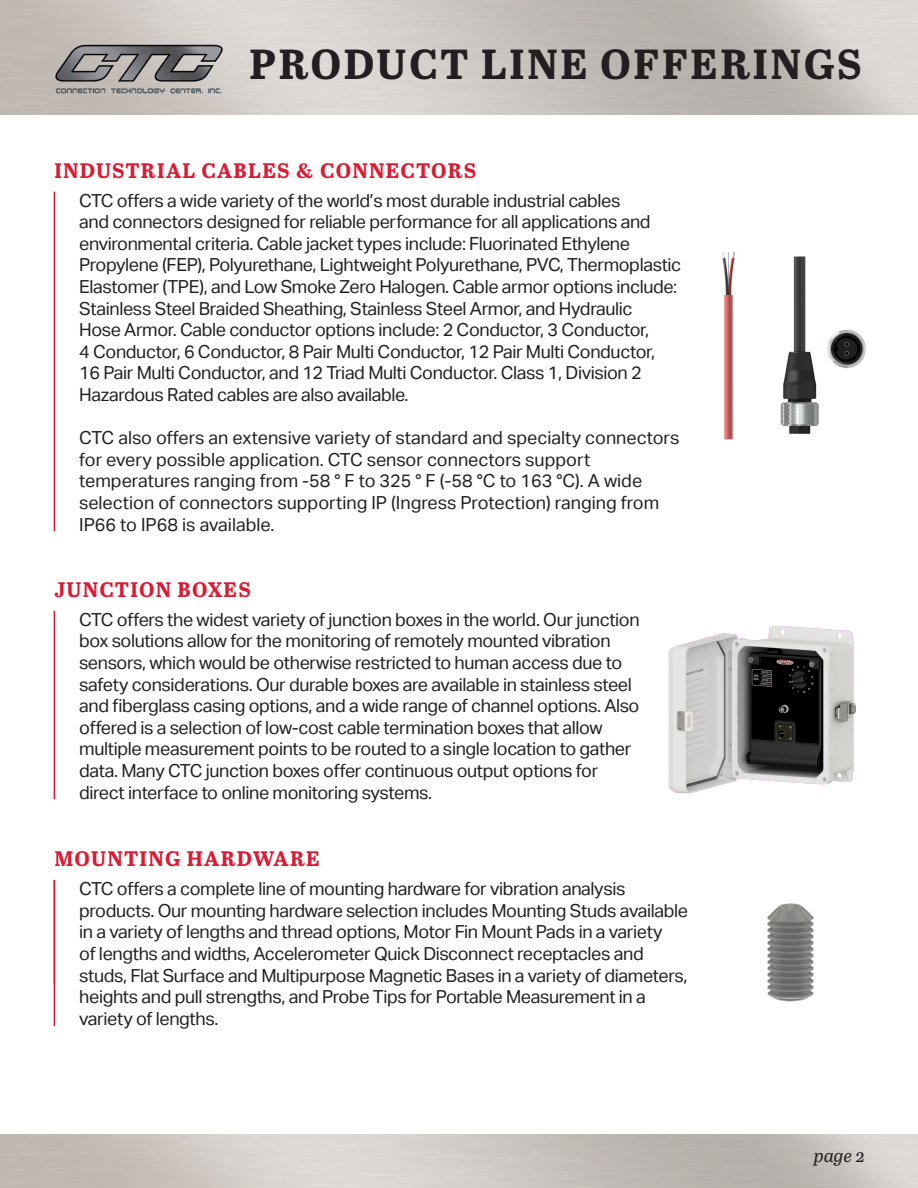
<style>
.page{position:relative;width:918px;height:1188px;background:#fff}
.page>*{position:absolute;margin:0;border:0;box-sizing:border-box;transform-origin:0 0}
.t1{font:700 42px "Abril Text";letter-spacing:.06em;color:#231f20}
.t2{font:700 21px "Abril Text";letter-spacing:.06em;color:#dc1a32}
.t3{font:18px/21.6px "Aktiv Grotesk";letter-spacing:-.02em;color:#231f20}
.t4{font:18px/21.6px "Aktiv Grotesk";color:#231f20}
.t5{font:italic 18px "Abril Text";color:#231f20}
</style>
<div class="page">
<img style="left:54px;top:35px;width:170px;height:65px">
<hr style="left:54px;top:611px;width:1px;height:188px;background:#dc1a32">
<hr style="left:54px;top:880px;width:1px;height:146px;background:#dc1a32">
<hr style="left:54px;top:192px;width:1px;height:339px;background:#dc1a32">
<img style="left:722px;top:251px;width:14px;height:189px">
<img style="left:780px;top:256px;width:86px;height:178px">
<img style="left:668px;top:625px;width:188px;height:169px">
<img style="left:767px;top:903px;width:47px;height:99px">
<p class="t1" style="left:249px;top:33px;width:614px">PRODUCT LINE OFFERINGS</p>
<p class="t2" style="left:54px;top:155px;width:423px">INDUSTRIAL CABLES &amp; CONNECTORS</p>
<p class="t3" style="left:79px;top:190px;width:604px">CTC offers a wide variety of the world’s most durable industrial cables<br>and connectors designed for reliable performance for all applications and environmental criteria. Cable jacket types include: Fluorinated Ethylene Propylene (FEP), Polyurethane, Lightweight Polyurethane, PVC, Thermoplastic Elastomer (TPE), and Low Smoke Zero Halogen. Cable armor options include:<br>Stainless Steel Braided Sheathing, Stainless Steel Armor, and Hydraulic<br>Hose Armor. Cable conductor options include: 2 Conductor, 3 Conductor,<br>4 Conductor, 6 Conductor, 8 Pair Multi Conductor, 12 Pair Multi Conductor,<br>16 Pair Multi Conductor, and 12 Triad Multi Conductor. Class 1, Division 2<br>Hazardous Rated cables are also available.</p>
<p class="t4" style="left:79px;top:427px;width:602px">CTC also offers an extensive variety of standard and specialty connectors for every possible application. CTC sensor connectors support temperatures ranging from -58 ° F to 325 ° F (-58 °C to 163 °C). A wide selection of connectors supporting IP (Ingress Protection) ranging from IP66 to IP68 is available.</p>
<p class="t2" style="left:54px;top:574px;width:198px">JUNCTION BOXES</p>
<p class="t3" style="left:79px;top:609px;width:562px">CTC offers the widest variety of junction boxes in the world. Our junction box solutions allow for the monitoring of remotely mounted vibration sensors, which would be otherwise restricted to human access due to safety considerations. Our durable boxes are available in stainless steel and fiberglass casing options, and a wide range of channel options. Also offered is a selection of low-cost cable termination boxes that allow multiple measurement points to be routed to a single location to gather data. Many CTC junction boxes offer continuous output options for direct interface to online monitoring systems.</p>
<p class="t2" style="left:54px;top:843px;width:267px">MOUNTING HARDWARE</p>
<p class="t3" style="left:79px;top:878px;width:611px">CTC offers a complete line of mounting hardware for vibration analysis products. Our mounting hardware selection includes Mounting Studs available in a variety of lengths and thread options, Motor Fin Mount Pads in a variety<br>of lengths and widths, Accelerometer Quick Disconnect receptacles and studs, Flat Surface and Multipurpose Magnetic Bases in a variety of diameters, heights and pull strengths, and Probe Tips for Portable Measurement in a variety of lengths.</p>
<p class="t5" style="left:814px;top:1142px;width:53px">page 2</p>
</div>
